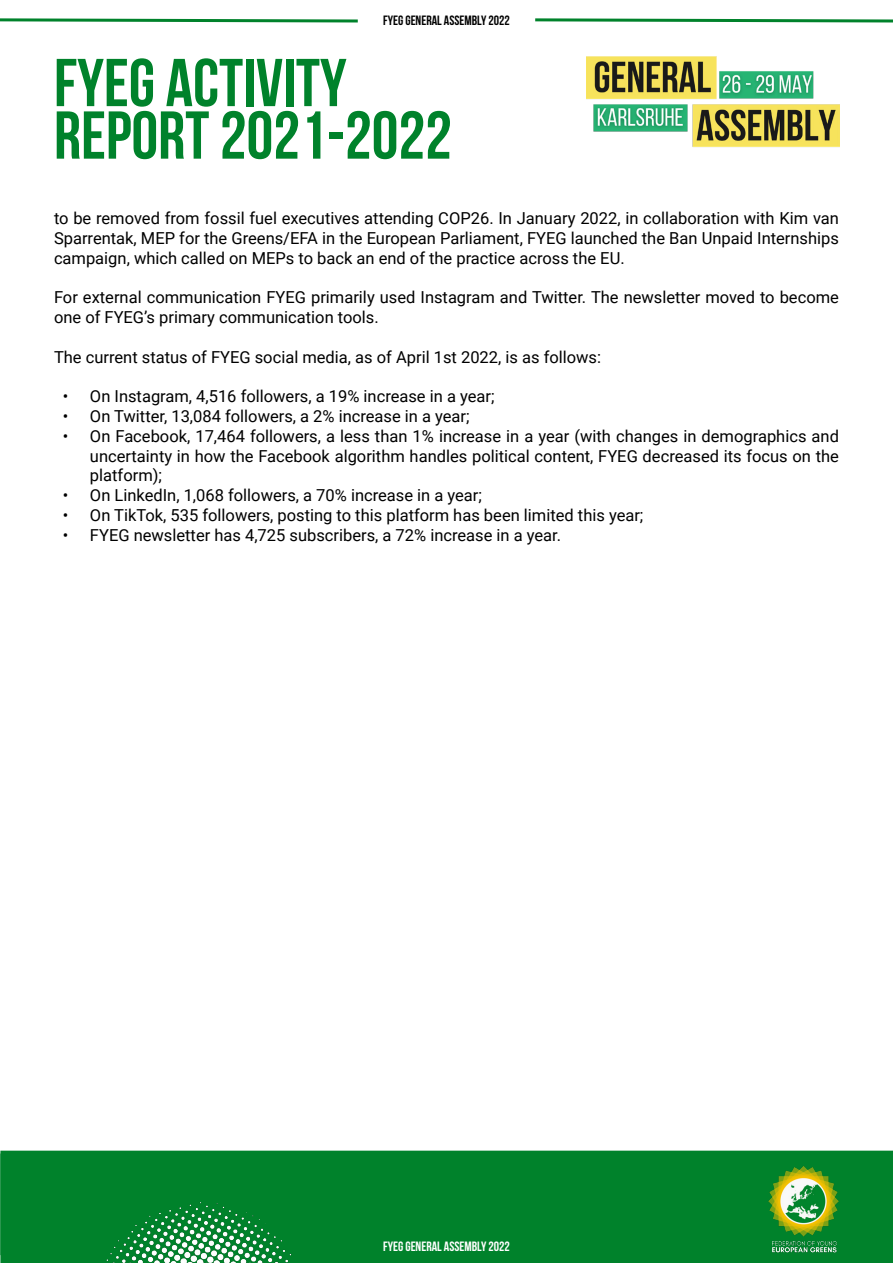
<style>
.page{position:relative;width:893px;height:1263px;background:#fff}
.page>*{position:absolute;margin:0;border:0;box-sizing:border-box;transform-origin:0 0}
.t1{font:700 67.5px/52.5px "Bebas Neue";color:#00822b}
.t2{font:16.5px/19.8px "Roboto";color:#000;text-align:justify}
.t3{font:700 13.5px "Bebas Neue";color:#fff}
.t4{font:700 13.5px "Bebas Neue";color:#000}
</style>
<div class="page">
<div style="left:0;top:1151px;width:893px;height:112px;background:#00822b"></div>
<img style="left:586px;top:56px;width:253px;height:91px">
<img style="left:758px;top:1164px;width:90px;height:90px">
<div style="left:66px;top:1174px;width:576px;height:89px;background:#00822b"></div>
<svg style="left:0;top:18px;width:358px;height:5px"></svg>
<svg style="left:535px;top:18px;width:358px;height:5px"></svg>
<p class="t4" style="left:383px;top:13px;width:128px">FYEG GENERAL ASSEMBLY 2022</p>
<h1 class="t1" style="left:54px;top:56px;width:399px">FYEG ACTIVITY<br>REPORT 2021-2022</h1>
<p class="t2" style="left:54px;top:207px;width:786px">to be removed from fossil fuel executives attending COP26. In January 2022, in collaboration with Kim van Sparrentak, MEP for the Greens/EFA in the European Parliament, FYEG launched the Ban Unpaid Internships campaign, which called on MEPs to back an end of the practice across the EU.</p>
<p class="t2" style="left:54px;top:287px;width:786px">For external communication FYEG primarily used Instagram and Twitter. The newsletter moved to become one of FYEG’s primary communication tools.</p>
<p class="t2" style="left:54px;top:346px;width:549px">The current status of FYEG social media, as of April 1st 2022, is as follows:</p>
<p class="t2" style="left:63px;top:386px;width:433px">• On Instagram, 4,516 followers, a 19% increase in a year;</p>
<p class="t2" style="left:63px;top:405px;width:408px">• On Twitter, 13,084 followers, a 2% increase in a year;</p>
<p class="t2" style="left:90px;top:425px;width:750px;text-indent:-27px">• On Facebook, 17,464 followers, a less than 1% increase in a year (with changes in demographics and uncertainty in how the Facebook algorithm handles political content, FYEG decreased its focus on the platform);</p>
<p class="t2" style="left:63px;top:485px;width:420px">• On LinkedIn, 1,068 followers, a 70% increase in a year;</p>
<p class="t2" style="left:63px;top:504px;width:582px">• On TikTok, 535 followers, posting to this platform has been limited this year;</p>
<p class="t2" style="left:63px;top:524px;width:500px">• FYEG newsletter has 4,725 subscribers, a 72% increase in a year.</p>
<p class="t3" style="left:383px;top:1239px;width:128px">FYEG GENERAL ASSEMBLY 2022</p>
</div>
